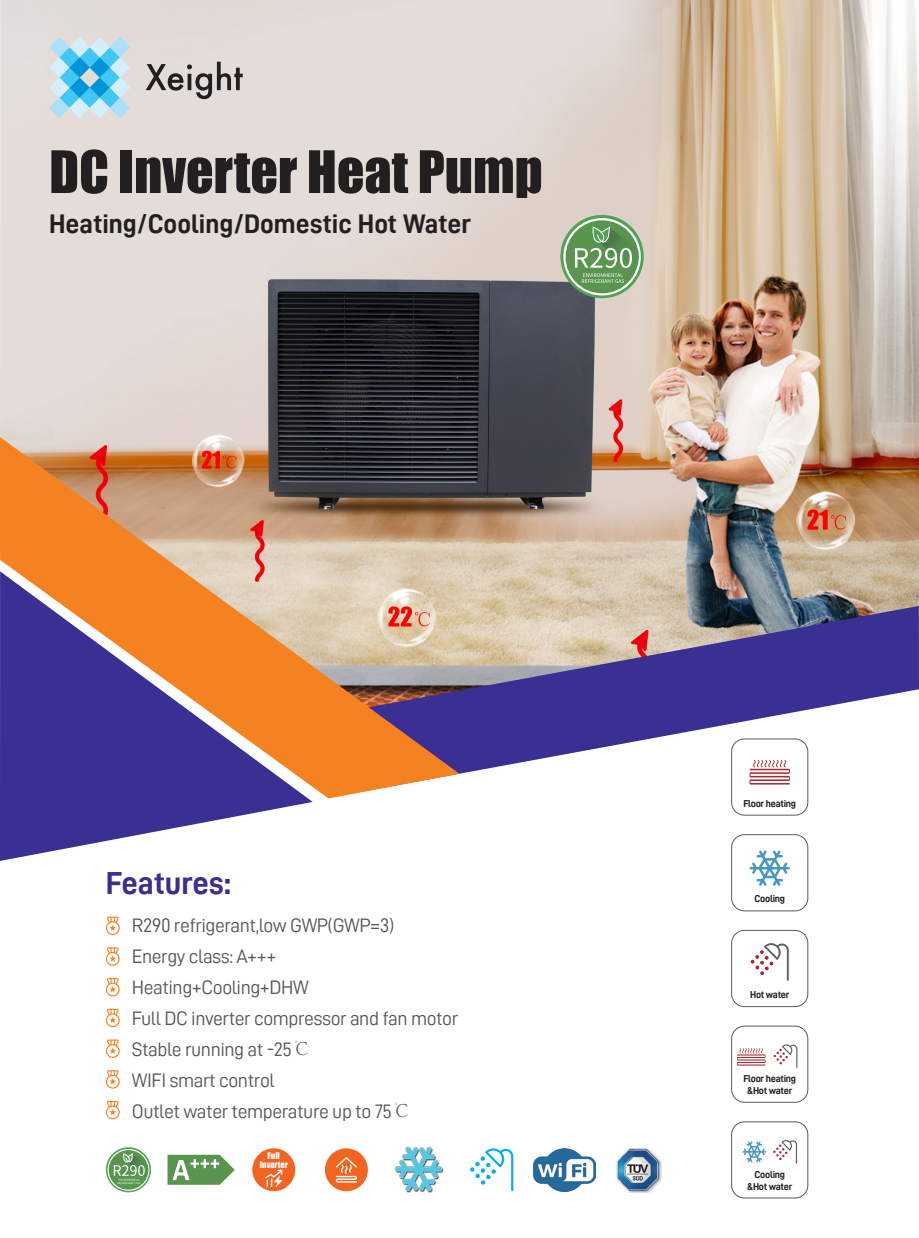
<style>
.page{position:relative;width:919px;height:1238px;background:#fff}
.page>*{position:absolute;margin:0;border:0;box-sizing:border-box;transform-origin:0 0}
.t1{font:54px "Impact";color:#231f20}
.t2{font:31.95px "D DIN Bold";letter-spacing:-.005em;color:#3a2f92}
.t3{font:27px "D DIN Bold";color:#231f20}
.t4{font:19.65px/31px "D DIN";letter-spacing:-.025em;color:#57585a}
.t5{font:10.05px "D DIN Bold";letter-spacing:-.025em;color:#231f20}
.t6{font:8.4px/8.7px "Impact";color:#fff;text-align:center}
.s1{font-family:"Adobe Song Std";font-weight:300}
</style>
<div class="page">
<img style="left:0;top:0;width:918px;height:606px">
<svg style="left:0;top:798px;width:313px;height:62px;fill:#3a2f92"></svg>
<svg style="left:459px;top:606px;width:459px;height:189px"></svg>
<svg style="left:0;top:437px;width:459px;height:361px;background:#ac7c6d"></svg>
<div style="left:731px;top:738px;width:77px;height:77px;border:1px solid #595a5c;border-radius:13px"></div>
<svg style="left:749px;top:760px;width:40px;height:24px"></svg>
<div style="left:731px;top:834px;width:77px;height:77px;border:1px solid #595a5c;border-radius:13px"></div>
<svg style="left:749px;top:850px;width:40px;height:35px"></svg>
<div style="left:731px;top:930px;width:77px;height:76px;border:1px solid #595a5c;border-radius:13px"></div>
<svg style="left:750px;top:943px;width:38px;height:37px"></svg>
<div style="left:731px;top:1025px;width:77px;height:77px;border:1px solid #595a5c;border-radius:13px"></div>
<svg style="left:736px;top:1048px;width:29px;height:17px"></svg>
<svg style="left:773px;top:1044px;width:24px;height:23px"></svg>
<div style="left:731px;top:1121px;width:77px;height:77px;border:1px solid #595a5c;border-radius:13px"></div>
<svg style="left:742px;top:1141px;width:24px;height:21px"></svg>
<svg style="left:773px;top:1140px;width:24px;height:23px"></svg>
<svg style="left:106px;top:916px;width:14px;height:18px"></svg>
<svg style="left:106px;top:947px;width:14px;height:18px"></svg>
<svg style="left:106px;top:978px;width:14px;height:18px"></svg>
<svg style="left:106px;top:1008px;width:14px;height:19px"></svg>
<svg style="left:106px;top:1039px;width:14px;height:18px"></svg>
<svg style="left:106px;top:1070px;width:14px;height:18px"></svg>
<svg style="left:106px;top:1101px;width:14px;height:18px"></svg>
<img style="left:394px;top:1147px;width:50px;height:46px">
<img style="left:533px;top:1148px;width:62px;height:42px">
<img style="left:616px;top:1148px;width:46px;height:44px">
<svg style="left:470px;top:1148px;width:43px;height:42px"></svg>
<svg style="left:167px;top:1154px;width:68px;height:30px"></svg>
<div style="left:325px;top:1148px;width:43px;height:43px;background:#f36421;border-radius:50%"></div>
<svg style="left:336px;top:1157px;width:21px;height:25px"></svg>
<div style="left:252px;top:1148px;width:43px;height:43px;background:#f36421;border-radius:50%"></div>
<svg style="left:265px;top:1169px;width:17px;height:17px"></svg>
<svg style="left:106px;top:1147px;width:45px;height:45px"></svg>
<svg style="left:107px;top:1148px;width:42px;height:42px"></svg>
<svg style="left:109px;top:1150px;width:39px;height:39px"></svg>
<svg style="left:114px;top:1153px;width:35px;height:30px"></svg>
<svg style="left:560px;top:215px;width:83px;height:83px"></svg>
<svg style="left:563px;top:218px;width:77px;height:77px"></svg>
<div style="left:565px;top:220px;width:73px;height:73px;background:#59954f;border-radius:50%"></div>
<svg style="left:575px;top:227px;width:64px;height:56px"></svg>
<svg style="left:146px;top:62px;width:97px;height:37px;background:#aea7a5"></svg>
<svg style="left:49px;top:37px;width:81px;height:81px;background:#94d3eb"></svg>
<h1 class="t1" style="left:49px;top:130px;width:495px">DC Inverter Heat Pump</h1>
<h3 class="t3" style="left:49px;top:208px;width:423px">Heating/Cooling/Domestic Hot Water</h3>
<h2 class="t2" style="left:106px;top:865px;width:126px">Features:</h2>
<p class="t4" style="left:132px;top:909px;width:328px">R290 refrigerant,low GWP(GWP=3)<br>Energy class: A+++<br>Heating+Cooling+DHW<br>Full DC inverter compressor and fan motor<br>Stable running at -25<span class="s1">℃<br></span>WIFI smart control<br>Outlet water temperature up to 75<span class="s1">℃</span></p>
<p class="t6" style="left:260px;top:1150px;width:29px">Full<br>Inverter</p>
<p class="t5" style="left:743px;top:797px;width:54px">Floor heating</p>
<p class="t5" style="left:754px;top:893px;width:32px">Cooling</p>
<p class="t5" style="left:750px;top:989px;width:41px">Hot water</p>
<p class="t5" style="left:743px;top:1072px;width:54px">Floor heating</p>
<p class="t5" style="left:747px;top:1084px;width:46px">&amp;Hot water</p>
<p class="t5" style="left:754px;top:1168px;width:32px">Cooling</p>
<p class="t5" style="left:747px;top:1180px;width:46px">&amp;Hot water</p>
</div>
